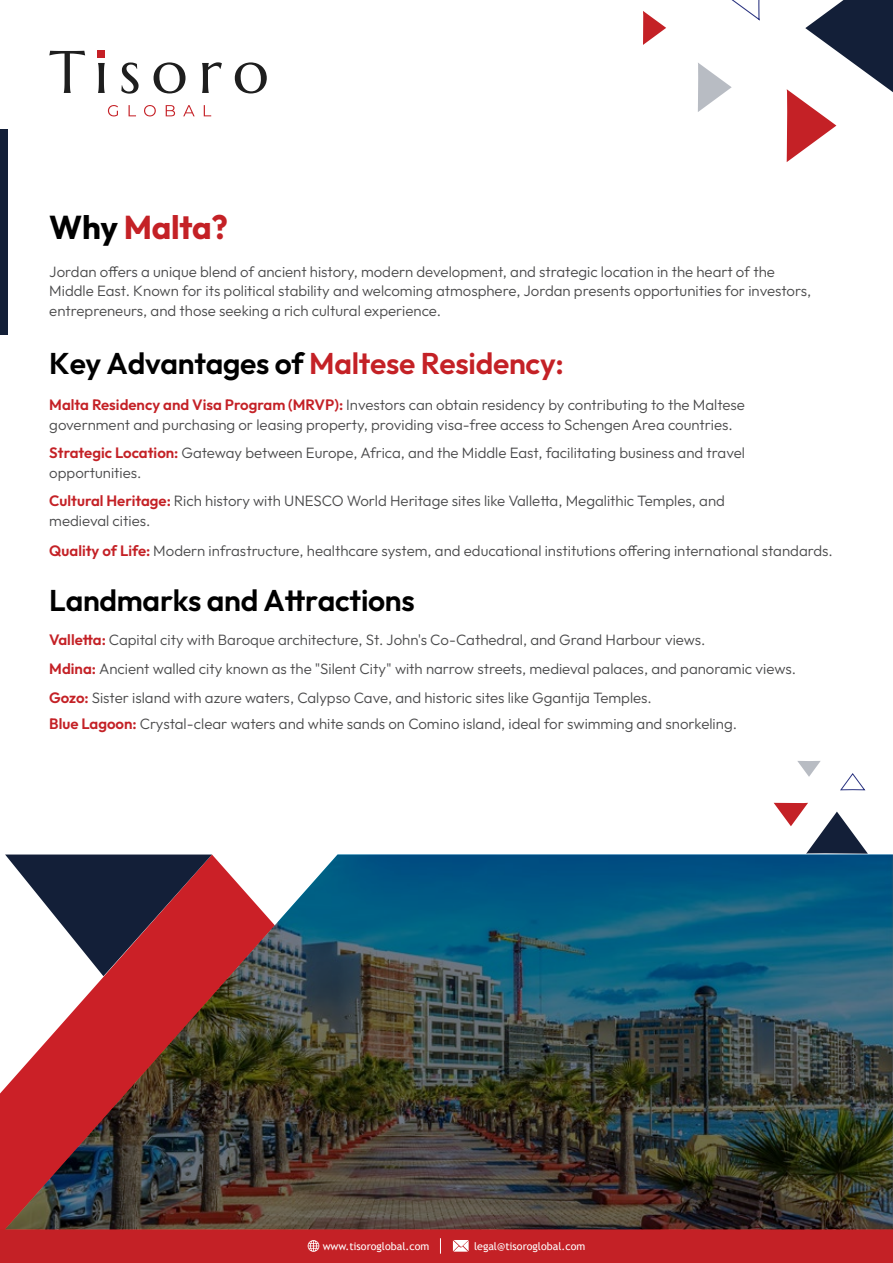
<style>
.page{position:relative;width:893px;height:1263px;background:#fff}
.page>*{position:absolute;margin:0;border:0;box-sizing:border-box;transform-origin:0 0}
.t1{font:700 33px "Outfit";letter-spacing:-.01em;color:#c42126}
.t2{font:600 30px "Outfit";letter-spacing:-.01em;color:#c42126}
.t3{font:600 30px "Outfit";letter-spacing:-.01em;color:#000}
.t4{font:300 15px/19.5px "Outfit";color:#49494a}
.t5{font:10.65px "Trebuchet MS";color:#fff}
.s1{color:#000}
.s2{font-weight:600;color:#c42126}
</style>
<div class="page">
<svg style="left:108px;top:105px;width:103px;height:11px"></svg>
<svg style="left:49px;top:51px;width:218px;height:43px"></svg>
<div style="left:98px;top:50px;width:7px;height:8px;background:#c52026"></div>
<div style="left:0;top:1229px;width:893px;height:34px;background:#c42126"></div>
<svg style="left:308px;top:1240px;width:11px;height:12px"></svg>
<svg style="left:453px;top:1240px;width:16px;height:12px"></svg>
<div style="left:0;top:129px;width:8px;height:205px;background:#131f38"></div>
<svg style="left:787px;top:0;width:106px;height:162px"></svg>
<svg style="left:698px;top:63px;width:34px;height:49px"></svg>
<svg style="left:731px;top:0;width:29px;height:21px"></svg>
<svg style="left:643px;top:11px;width:23px;height:34px"></svg>
<svg style="left:774px;top:803px;width:94px;height:51px"></svg>
<svg style="left:797px;top:761px;width:24px;height:16px"></svg>
<svg style="left:840px;top:773px;width:25px;height:18px"></svg>
<img style="left:5px;top:854px;width:888px;height:375px">
<svg style="left:5px;top:854px;width:207px;height:122px"></svg>
<h1 class="t1" style="left:49px;top:205px;width:180px"><span class="s1">Why</span> Malta?</h1>
<p class="t4" style="left:49px;top:262px;width:764px">Jordan offers a unique blend of ancient history, modern development, and strategic location in the heart of the<br>Middle East. Known for its political stability and welcoming atmosphere, Jordan presents opportunities for investors, entrepreneurs, and those seeking a rich cultural experience.</p>
<h2 class="t2" style="left:49px;top:344px;width:516px"><span class="s1">Key Advantages of</span> Maltese Residency:</h2>
<p class="t4" style="left:49px;top:395px;width:697px"><span class="s2">Malta Residency and Visa Program (MRVP):</span> Investors can obtain residency by contributing to the Maltese government and purchasing or leasing property, providing visa-free access to Schengen Area countries.</p>
<p class="t4" style="left:49px;top:443px;width:697px"><span class="s2">Strategic Location:</span> Gateway between Europe, Africa, and the Middle East, facilitating business and travel opportunities.</p>
<p class="t4" style="left:49px;top:492px;width:677px"><span class="s2">Cultural Heritage:</span> Rich history with UNESCO World Heritage sites like Valletta, Megalithic Temples, and medieval cities.</p>
<p class="t4" style="left:49px;top:541px;width:785px"><span class="s2">Quality of Life:</span> Modern infrastructure, healthcare system, and educational institutions offering international standards.</p>
<h2 class="t3" style="left:49px;top:580px;width:367px">Landmarks and Attractions</h2>
<p class="t4" style="left:49px;top:625px;width:748px;line-height:29px"><span class="s2">Valletta:</span> Capital city with Baroque architecture, St. John's Co-Cathedral, and Grand Harbour views.<br><span class="s2">Mdina:</span> Ancient walled city known as the "Silent City" with narrow streets, medieval palaces, and panoramic views.<br><span class="s2">Gozo:</span> Sister island with azure waters, Calypso Cave, and historic sites like Ggantija Temples.</p>
<p class="t4" style="left:49px;top:714px;width:689px"><span class="s2">Blue Lagoon:</span> Crystal-clear waters and white sands on Comino island, ideal for swimming and snorkeling.</p>
<p class="t5" style="left:323px;top:1239px;width:108px">www.tisoroglobal.com</p>
<p class="t5" style="left:474px;top:1239px;width:113px">legal@tisoroglobal.com</p>
</div>
